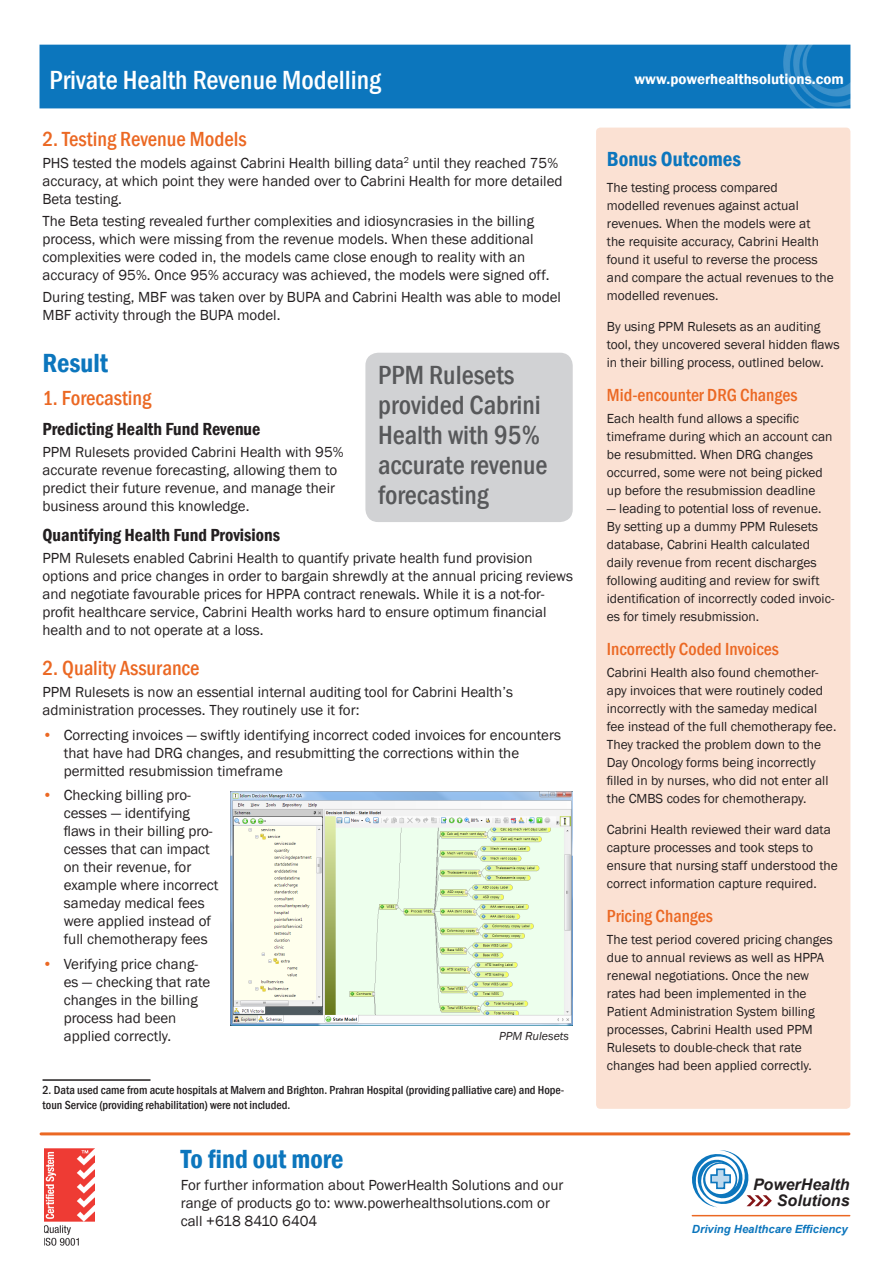
<style>
.page{position:relative;width:893px;height:1263px;background:#fff}
.page>*{position:absolute;margin:0;border:0;box-sizing:border-box;transform-origin:0 0}
.Callout{font:500 condensed 27px/30px "Franklin Gothic";color:#57585a}
.Header_Reverse_Title{font:500 condensed 27px "Franklin Gothic";color:#fff}
.Heading_1{font:600 condensed 27px "Franklin Gothic";color:#0c76bd}
.Heading_2{font:500 condensed 21px "Franklin Gothic";color:#eb6823}
.Sidebar_Heading_1{font:600 condensed 21px "Franklin Gothic";color:#0c76bd}
.Sidebar_Heading_2{font:500 condensed 18px "Franklin Gothic";color:#eb6823}
.Heading_3{font:600 condensed 18px "Franklin Gothic";color:#231f20}
.t1{font:italic 700 15.9px/15.6px "Arial";color:#231f20;text-align:right}
.t2{font:15px/18px "Franklin Gothic";color:#231f20}
.Header_-_Web_Address{font:600 15px "Franklin Gothic";color:#fff}
.Sidebar{font:13.5px/18px "Franklin Gothic";color:#231f20}
.Footnote{font:500 condensed 12px/14.4px "Franklin Gothic";color:#231f20}
.t3{font:italic 12px "Franklin Gothic";color:#231f20}
.t4{font:italic 700 11.25px "Arial";color:#0c76bd}
.s1{color:#eb6823}
</style>
<div class="page">
<hr style="left:41px;top:1132px;width:808px;height:3px;background:#eb6823">
<div style="left:40px;top:45px;width:810px;height:63px;background:#0c76bd"></div>
<img style="left:781px;top:45px;width:69px;height:64px">
<img style="left:44px;top:1149px;width:51px;height:97px">
<svg style="left:692px;top:1150px;width:80px;height:58px"></svg>
<hr style="left:692px;top:1215px;width:158px;height:1px;background:#eb6823">
<hr style="left:43px;top:1079px;width:108px;height:2px;background:#231f20">
<div style="left:596px;top:128px;width:254px;height:981px;background:#fbe1d3;border-radius:4px"></div>
<div style="left:365px;top:353px;width:208px;height:169px;background:#d1d2d4;border-radius:13px"></div>
<img style="left:231px;top:791px;width:342px;height:234px">
<p class="Header_Reverse_Title" style="left:50px;top:62px;width:333px">Private Health Revenue Modelling</p>
<p class="Header_-_Web_Address" style="left:634px;top:70px;width:211px">www.powerhealthsolutions.com</p>
<p class="Heading_2" style="left:43px;top:125px;width:206px">2. Testing Revenue Models</p>
<p class="t2" style="left:43px;top:154px;width:522px">PHS tested the models against Cabrini Health billing data<sup>2</sup> until they reached 75% accuracy, at which point they were handed over to Cabrini Health for more detailed<br>Beta testing.</p>
<p class="t2" style="left:43px;top:212px;width:509px">The Beta testing revealed further complexities and idiosyncrasies in the billing process, which were missing from the revenue models. When these additional complexities were coded in, the models came close enough to reality with an accuracy of 95%. Once 95% accuracy was achieved, the models were signed off.</p>
<p class="t2" style="left:43px;top:289px;width:520px">During testing, MBF was taken over by BUPA and Cabrini Health was able to model<br>MBF activity through the BUPA model.</p>
<p class="Heading_1" style="left:43px;top:345px;width:67px">Result</p>
<p class="Heading_2" style="left:43px;top:384px;width:110px">1. Forecasting</p>
<p class="Heading_3" style="left:43px;top:417px;width:219px">Predicting Health Fund Revenue</p>
<p class="t2" style="left:43px;top:443px;width:303px">PPM Rulesets provided Cabrini Health with 95% accurate revenue forecasting, allowing them to predict their future revenue, and manage their business around this knowledge.</p>
<p class="Heading_3" style="left:43px;top:523px;width:239px">Quantifying Health Fund Provisions</p>
<p class="t2" style="left:43px;top:550px;width:532px">PPM Rulesets enabled Cabrini Health to quantify private health fund provision options and price changes in order to bargain shrewdly at the annual pricing reviews and negotiate favourable prices for HPPA contract renewals. While it is a not-for&shy;profit healthcare service, Cabrini Health works hard to ensure optimum financial health and to not operate at a loss.</p>
<p class="Heading_2" style="left:43px;top:654px;width:159px">2. Quality Assurance</p>
<p class="t2" style="left:43px;top:684px;width:472px">PPM Rulesets is now an essential internal auditing tool for Cabrini Health’s administration processes. They routinely use it for:</p>
<p class="t2" style="left:64px;top:726px;width:499px;text-indent:-21px"><span class="s1">•</span> Correcting invoices ― swiftly identifying incorrect coded invoices for encounters that have had DRG changes, and resubmitting the corrections within the permitted resubmission timeframe</p>
<p class="t2" style="left:64px;top:786px;width:156px;text-indent:-21px"><span class="s1">•</span> Checking billing pro&shy;cesses ― identifying flaws in their billing pro&shy;cesses that can impact on their revenue, for example where incorrect sameday medical fees were applied instead of full chemotherapy fees</p>
<p class="t2" style="left:64px;top:955px;width:148px;text-indent:-21px"><span class="s1">•</span> Verifying price chang&shy;es ― checking that rate changes in the billing process had been applied correctly.</p>
<p class="Sidebar_Heading_1" style="left:607px;top:145px;width:136px">Bonus Outcomes</p>
<p class="Sidebar" style="left:607px;top:179px;width:229px">The testing process compared modelled revenues against actual revenues. When the models were at<br>the requisite accuracy, Cabrini Health found it useful to reverse the process and compare the actual revenues to the modelled revenues.</p>
<p class="Sidebar" style="left:607px;top:318px;width:234px">By using PPM Rulesets as an auditing tool, they uncovered several hidden flaws in their billing process, outlined below.</p>
<p class="Sidebar_Heading_2" style="left:607px;top:383px;width:192px">Mid-encounter DRG Changes</p>
<p class="Sidebar" style="left:607px;top:410px;width:229px">Each health fund allows a specific timeframe during which an account can be resubmitted. When DRG changes occurred, some were not being picked up before the resubmission deadline<br>― leading to potential loss of revenue.<br>By setting up a dummy PPM Rulesets database, Cabrini Health calculated daily revenue from recent discharges following auditing and review for swift identification of incorrectly coded invoic&shy;es for timely resubmission.</p>
<p class="Sidebar_Heading_2" style="left:607px;top:637px;width:174px">Incorrectly Coded Invoices</p>
<p class="Sidebar" style="left:607px;top:664px;width:231px">Cabrini Health also found chemother&shy;apy invoices that were routinely coded incorrectly with the sameday medical fee instead of the full chemotherapy fee.<br>They tracked the problem down to the Day Oncology forms being incorrectly filled in by nurses, who did not enter all the CMBS codes for chemotherapy.</p>
<p class="Sidebar" style="left:607px;top:820px;width:232px">Cabrini Health reviewed their ward data capture processes and took steps to ensure that nursing staff understood the correct information capture required.</p>
<p class="Sidebar_Heading_2" style="left:607px;top:904px;width:108px">Pricing Changes</p>
<p class="Sidebar" style="left:607px;top:930px;width:227px">The test period covered pricing changes due to annual reviews as well as HPPA renewal negotiations. Once the new rates had been implemented in the Patient Administration System billing processes, Cabrini Health used PPM Rulesets to double-check that rate changes had been applied correctly.</p>
<p class="Callout" style="left:378px;top:360px;width:171px">PPM Rulesets provided Cabrini<br>Health with 95% accurate revenue forecasting</p>
<p class="t3" style="left:499px;top:1028px;width:71px">PPM Rulesets</p>
<p class="Footnote" style="left:43px;top:1083px;width:523px">2. Data used came from acute hospitals at Malvern and Brighton. Prahran Hospital (providing palliative care) and Hope&shy;toun Service (providing rehabilitation) were not included.</p>
<p class="Heading_1" style="left:181px;top:1141px;width:164px">To find out more</p>
<p class="t2" style="left:181px;top:1176px;width:384px">For further information about PowerHealth Solutions and our range of products go to: www.powerhealthsolutions.com or call +618 8410 6404</p>
<p class="t1" style="left:753px;top:1177px;width:98px">PowerHealth<br>Solutions</p>
<p class="t4" style="left:692px;top:1221px;width:157px">Driving Healthcare Efficiency</p>
</div>
